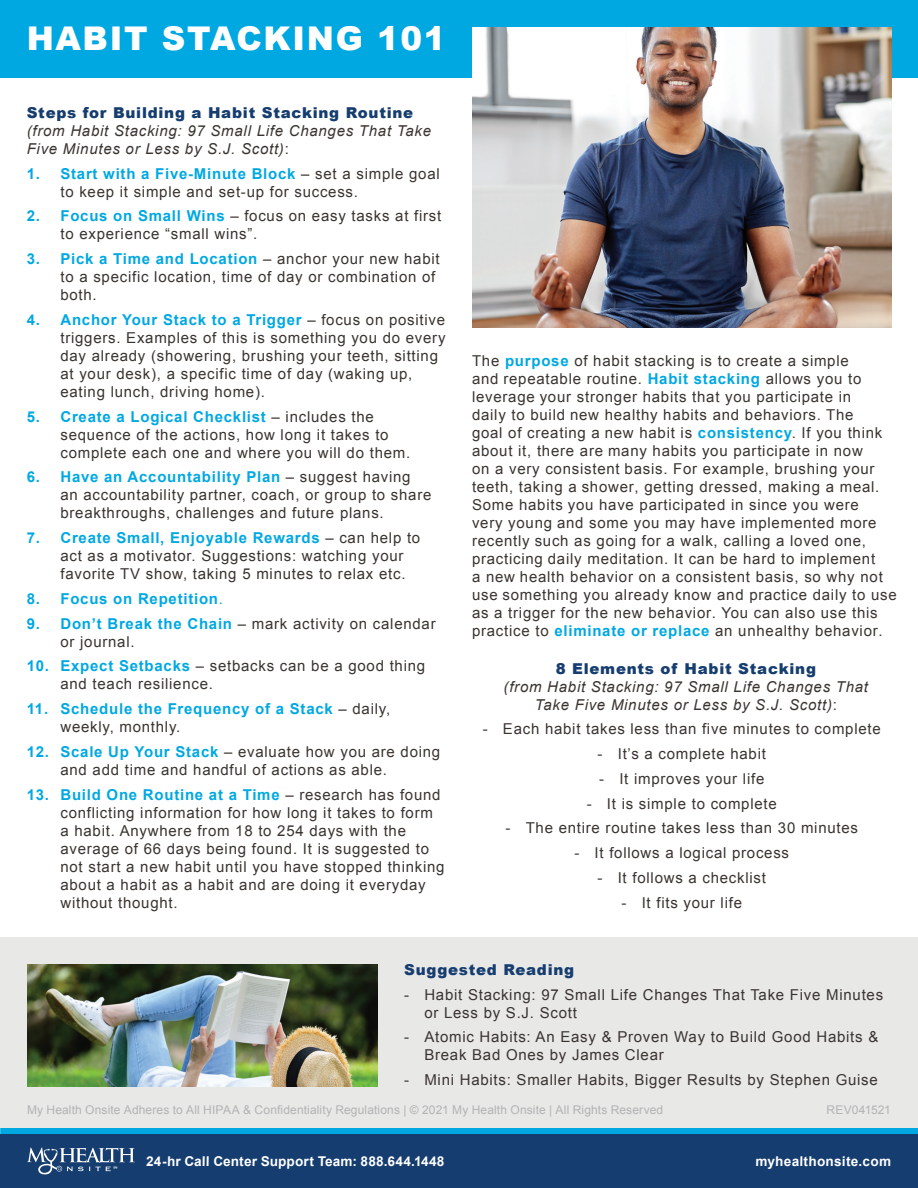
<style>
.page{position:relative;width:918px;height:1188px;background:#fff}
.page>*{position:absolute;margin:0;border:0;box-sizing:border-box;transform-origin:0 0}
.t1{font:900 32.7px "Arial";letter-spacing:.05em;color:#fff}
.t2{font:15px/18px "Arial";letter-spacing:.05em;color:#3a3431}
.t3{font:italic 15px/18px "Arial";letter-spacing:.05em;color:#3a3431;text-align:center}
.t4{font:900 15px "Arial";letter-spacing:.05em;color:#153d6f}
.t5{font:700 15px/18px "Arial";letter-spacing:.05em;color:#00a8e2}
.t6{font:700 13.5px "Arial";color:#fff}
.t7{font:12px "Arial";letter-spacing:.01em;color:#b2b3b3}
.s1{font-style:normal}
.s2{font-weight:700;color:#00a8e2}
.s3{font-weight:400}
.s4{font-weight:400;color:#3a3431}
.s5{font-weight:700;color:#00a8e1}
</style>
<div class="page">
<div style="left:0;top:0;width:918px;height:77px;background:#00a8e2"></div>
<div style="left:0;top:937px;width:918px;height:191px;background:#e8e8e7"></div>
<div style="left:0;top:1128px;width:918px;height:6px;background:#00a8e2"></div>
<div style="left:0;top:1134px;width:918px;height:54px;background:#153d6f"></div>
<svg style="left:27px;top:1148px;width:108px;height:26px"></svg>
<img style="left:27px;top:964px;width:350px;height:122px">
<img style="left:472px;top:27px;width:419px;height:301px">
<h1 class="t1" style="left:27px;top:15px;width:421px">HABIT STACKING 101</h1>
<p class="t4" style="left:27px;top:102px;width:388px">Steps for Building a Habit Stacking Routine</p>
<p class="t3" style="left:27px;top:122px;width:406px;text-align:left">(from Habit Stacking: 97 Small Life Changes That Take<br>Five Minutes or Less by S.J. Scott)<span class="s1">:</span></p>
<p class="t2" style="left:60px;top:164px;width:381px;text-indent:-34px"><span class="s2">1. Start with a Five-Minute Block</span> – set a simple goal to keep it simple and set-up for success.</p>
<p class="t2" style="left:60px;top:207px;width:382px;text-indent:-34px"><span class="s2">2. Focus on Small Wins</span> – focus on easy tasks at first to experience “small wins”.</p>
<p class="t2" style="left:60px;top:250px;width:381px;text-indent:-34px"><span class="s2">3. Pick a Time and Location</span> – anchor your new habit to a specific location, time of day or combination of both.</p>
<p class="t2" style="left:60px;top:311px;width:387px;text-indent:-34px"><span class="s2">4. Anchor Your Stack to a Trigger</span> – focus on positive triggers. Examples of this is something you do every day already (showering, brushing your teeth, sitting at your desk), a specific time of day (waking up, eating lunch, driving home).</p>
<p class="t2" style="left:60px;top:407px;width:351px;text-indent:-34px"><span class="s2">5. Create a Logical Checklist</span> – includes the sequence of the actions, how long it takes to complete each one and where you will do them.</p>
<p class="t2" style="left:60px;top:468px;width:373px;text-indent:-34px"><span class="s2">6. Have an Accountability Plan</span> – suggest having an accountability partner, coach, or group to share breakthroughs, challenges and future plans.</p>
<p class="t2" style="left:60px;top:529px;width:361px;text-indent:-34px"><span class="s2">7. Create Small, Enjoyable Rewards</span> – can help to act as a motivator. Suggestions: watching your favorite TV show, taking 5 minutes to relax etc.</p>
<p class="t5" style="left:27px;top:590px;width:198px">8. Focus on Repetition<span class="s3">.</span></p>
<p class="t2" style="left:60px;top:614px;width:377px;text-indent:-34px"><span class="s2">9. Don’t Break the Chain</span> – mark activity on calendar or journal.</p>
<p class="t2" style="left:60px;top:657px;width:366px;text-indent:-34px"><span class="s2">10. Expect Setbacks</span> – setbacks can be a good thing and teach resilience.</p>
<p class="t5" style="left:60px;top:700px;width:331px;text-indent:-34px">11. Schedule the Frequency of a Stack <span class="s4">– daily, weekly, monthly.</span></p>
<p class="t2" style="left:60px;top:743px;width:381px;text-indent:-34px"><span class="s2">12. Scale Up Your Stack</span> – evaluate how you are doing and add time and handful of actions as able.</p>
<p class="t2" style="left:60px;top:785px;width:386px;text-indent:-34px"><span class="s2">13. Build One Routine at a Time</span> – research has found conflicting information for how long it takes to form a habit. Anywhere from 18 to 254 days with the average of 66 days being found. It is suggested to not start a new habit until you have stopped thinking about a habit as a habit and are doing it everyday without thought.</p>
<p class="t2" style="left:472px;top:352px;width:426px">The <span class="s5">purpose</span> of habit stacking is to create a simple<br>and repeatable routine. <span class="s5">Habit stacking</span> allows you to leverage your stronger habits that you participate in<br>daily to build new healthy habits and behaviors. The<br>goal of creating a new habit is <span class="s5">consistency</span>. If you think about it, there are many habits you participate in now<br>on a very consistent basis. For example, brushing your teeth, taking a shower, getting dressed, making a meal.<br>Some habits you have participated in since you were<br>very young and some you may have implemented more recently such as going for a walk, calling a loved one, practicing daily meditation. It can be hard to implement<br>a new health behavior on a consistent basis, so why not use something you already know and practice daily to use as a trigger for the new behavior. You can also use this practice to <span class="s5">eliminate or replace</span> an unhealthy behavior.</p>
<p class="t4" style="left:556px;top:658px;width:262px">8 Elements of Habit Stacking</p>
<p class="t3" style="left:504px;top:678px;width:366px">(from Habit Stacking: 97 Small Life Changes That<br>Take Five Minutes or Less by S.J. Scott)<span class="s1">:</span></p>
<p class="t2" style="left:483px;top:720px;width:400px">- Each habit takes less than five minutes to complete</p>
<p class="t2" style="left:598px;top:745px;width:170px">- It’s a complete habit</p>
<p class="t2" style="left:599px;top:770px;width:167px">- It improves your life</p>
<p class="t2" style="left:587px;top:794px;width:192px">- It is simple to complete</p>
<p class="t2" style="left:505px;top:819px;width:354px">- The entire routine takes less than 30 minutes</p>
<p class="t2" style="left:574px;top:844px;width:216px">- It follows a logical process</p>
<p class="t2" style="left:597px;top:869px;width:170px">- It follows a checklist</p>
<p class="t2" style="left:621px;top:893px;width:122px">- It fits your life</p>
<p class="t4" style="left:404px;top:959px;width:172px">Suggested Reading</p>
<p class="t2" style="left:424px;top:985px;width:460px;text-indent:-20px">- Habit Stacking: 97 Small Life Changes That Take Five Minutes or Less by S.J. Scott</p>
<p class="t2" style="left:424px;top:1028px;width:456px;text-indent:-20px">- Atomic Habits: An Easy &amp; Proven Way to Build Good Habits &amp;<br>Break Bad Ones by James Clear</p>
<p class="t2" style="left:404px;top:1071px;width:475px">- Mini Habits: Smaller Habits, Bigger Results by Stephen Guise</p>
<p class="t7" style="left:27px;top:1102px;width:638px">My Health Onsite Adheres to All HIPAA &amp; Confidentiality Regulations | © 2021 My Health Onsite | All Rights Reserved</p>
<p class="t7" style="left:826px;top:1102px;width:66px">REV041521</p>
<p class="t6" style="left:146px;top:1152px;width:300px">24-hr Call Center Support Team: 888.644.1448</p>
<p class="t6" style="left:755px;top:1152px;width:137px">myhealthonsite.com</p>
</div>
